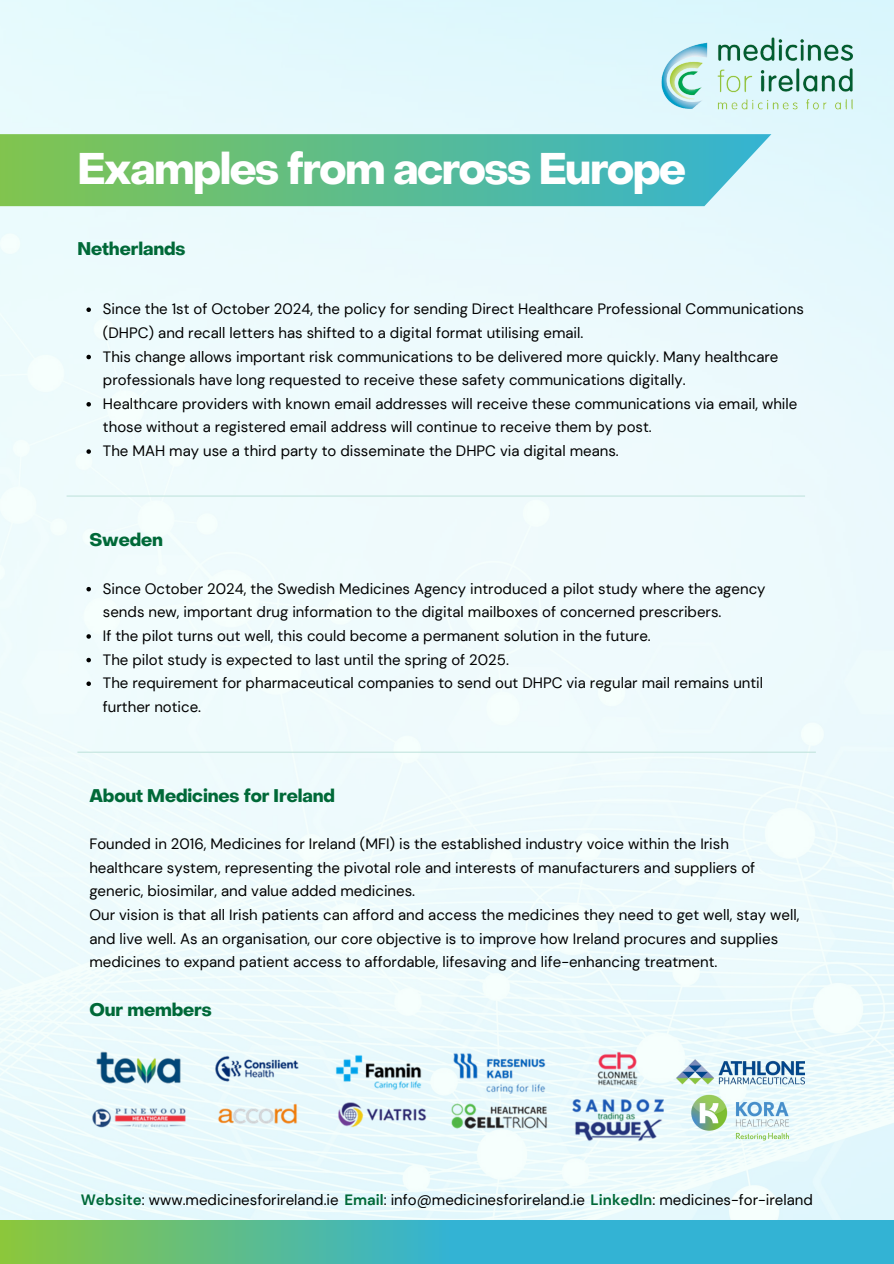
<style>
.page{position:relative;width:894px;height:1264px;background:#fff}
.page>*{position:absolute;margin:0;border:0;box-sizing:border-box;transform-origin:0 0}
.t1{font:700 43.5px "Object Sans";letter-spacing:-.035em;color:#fff}
.t2{font:700 18px "Object Sans";letter-spacing:-.005em;color:#006938}
.t3{font:15px/23.7px "DM Sans";color:#000}
.s1{font-weight:700;color:#006938}
</style>
<div class="page">
<img style="left:0;top:0;width:893px;height:1219px">
<hr style="left:67px;top:495px;width:737px;height:1px;background:#c2e4de">
<hr style="left:77px;top:751px;width:738px;height:1px;background:#c2e4de">
<svg style="left:0;top:134px;width:771px;height:72px;background:#61be92"></svg>
<img style="left:659px;top:33px;width:197px;height:84px">
<img style="left:89px;top:1050px;width:574px;height:96px">
<img style="left:687px;top:1094px;width:106px;height:46px">
<img style="left:676px;top:1050px;width:128px;height:41px">
<svg style="left:0;top:1219px;width:893px;height:44px;background:#4db9ae"></svg>
<svg style="left:86px;top:587px;width:5px;height:4px"></svg>
<svg style="left:86px;top:634px;width:5px;height:4px"></svg>
<svg style="left:86px;top:658px;width:5px;height:4px"></svg>
<svg style="left:86px;top:681px;width:5px;height:5px"></svg>
<svg style="left:86px;top:307px;width:5px;height:5px"></svg>
<svg style="left:86px;top:355px;width:5px;height:4px"></svg>
<svg style="left:86px;top:402px;width:5px;height:4px"></svg>
<svg style="left:86px;top:449px;width:5px;height:5px"></svg>
<p class="t1" style="left:77px;top:151px;width:610px">Examples from across Europe</p>
<p class="t2" style="left:77px;top:241px;width:110px">Netherlands</p>
<p class="t3" style="left:103px;top:297px;width:702px">Since the 1st of October 2024, the policy for sending Direct Healthcare Professional Communications (DHPC) and recall letters has shifted to a digital format utilising email.</p>
<p class="t3" style="left:103px;top:344px;width:676px">This change allows important risk communications to be delivered more quickly. Many healthcare professionals have long requested to receive these safety communications digitally.</p>
<p class="t3" style="left:103px;top:392px;width:695px">Healthcare providers with known email addresses will receive these communications via email, while those without a registered email address will continue to receive them by post.</p>
<h2 class="t3" style="left:103px;top:439px;width:517px">The MAH may use a third party to disseminate the DHPC via digital means.</h2>
<p class="t2" style="left:89px;top:533px;width:75px">Sweden</p>
<p class="t3" style="left:103px;top:576px;width:664px">Since October 2024, the Swedish Medicines Agency introduced a pilot study where the agency sends new, important drug information to the digital mailboxes of concerned prescribers.</p>
<h1 class="t3" style="left:103px;top:624px;width:549px">If the pilot turns out well, this could become a permanent solution in the future.</h1>
<h2 class="t3" style="left:103px;top:647px;width:407px">The pilot study is expected to last until the spring of 2025.</h2>
<p class="t3" style="left:103px;top:671px;width:661px">The requirement for pharmaceutical companies to send out DHPC via regular mail remains until further notice.</p>
<p class="t2" style="left:89px;top:788px;width:247px">About Medicines for Ireland</p>
<p class="t3" style="left:89px;top:832px;width:667px">Founded in 2016, Medicines for Ireland (MFI) is the established industry voice within the Irish healthcare system, representing the pivotal role and interests of manufacturers and suppliers of generic, biosimilar, and value added medicines.</p>
<h2 class="t3" style="left:89px;top:903px;width:711px">Our vision is that all Irish patients can afford and access the medicines they need to get well, stay well, and live well. As an organisation, our core objective is to improve how Ireland procures and supplies medicines to expand patient access to affordable, lifesaving and life-enhancing treatment.</h2>
<p class="t2" style="left:89px;top:1002px;width:124px">Our members</p>
<p class="t3" style="left:81px;top:1187px;width:733px"><span class="s1">Website</span>: www.medicinesforireland.ie <span class="s1">Email</span>: info@medicinesforireland.ie <span class="s1">LinkedIn</span>: medicines-for-ireland</p>
</div>
